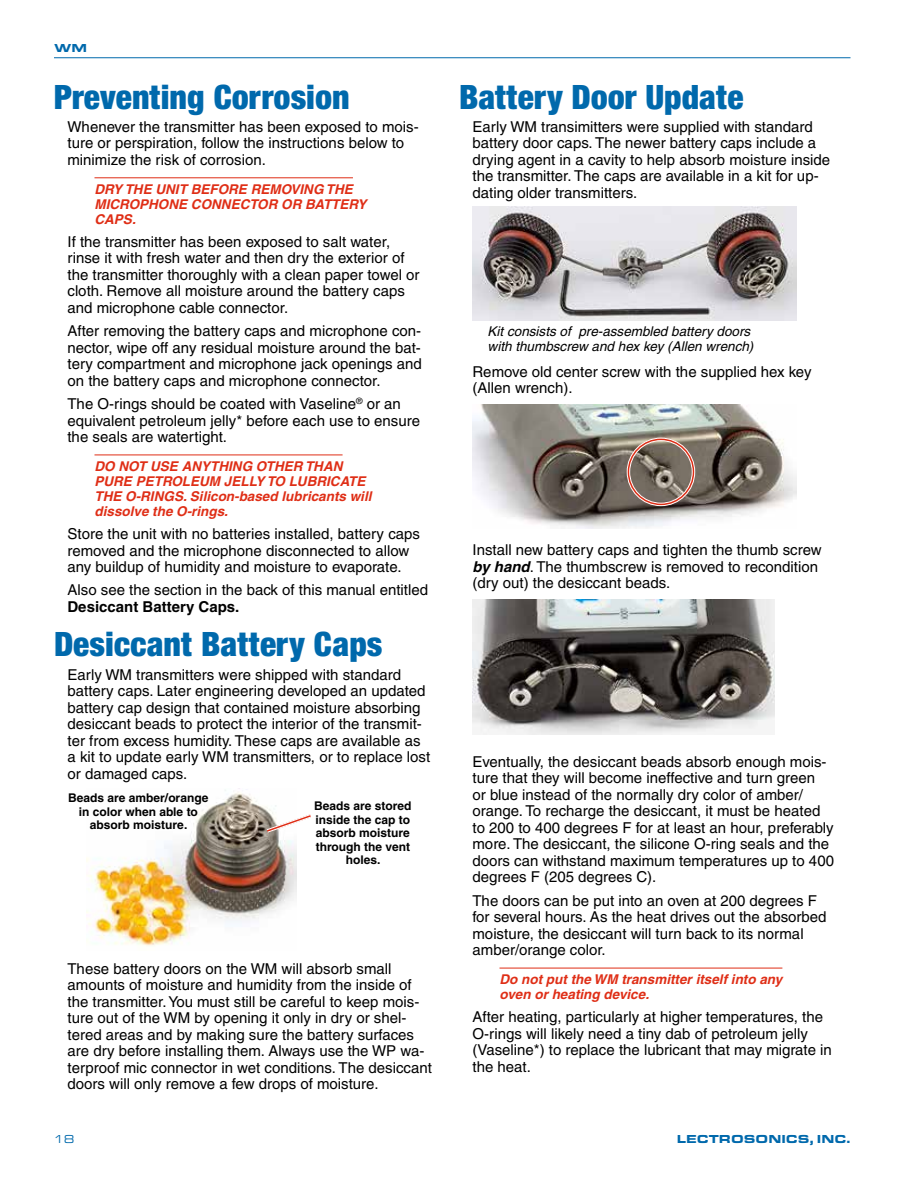
<style>
.page{position:relative;width:918px;height:1188px;background:#fff}
.page>*{position:absolute;margin:0;border:0;box-sizing:border-box;transform-origin:0 0}
.t1{font:900 condensed 36px "Sans";color:#0069ac}
.t2{font:15px/16.5px "Helvetica";color:#000}
.t3{font:700 15px "Helvetica";color:#000}
.t4{font:italic 700 13.5px/15px "Helvetica";color:#df2e16}
.t5{font:italic 13.5px/15px "Helvetica";color:#000}
.t6{font:700 12px/13.5px "Helvetica";color:#000;text-align:center}
.t7{font:900 12px "Eurostile Extended";color:#0069ac}
.t8{font:12px "Eurostile Extended";color:#0069ac}
.s1{font-weight:700;font-style:italic}
</style>
<div class="page">
<hr style="left:54px;top:57px;width:796px;height:1px;background:#0069ac">
<hr style="left:94px;top:177px;width:259px;height:1px;background:#df2e16">
<hr style="left:94px;top:455px;width:249px;height:1px;background:#df2e16">
<img style="left:87px;top:790px;width:210px;height:156px">
<svg style="left:263px;top:812px;width:48px;height:23px"></svg>
<hr style="left:500px;top:968px;width:282px;height:1px;background:#df2e16">
<img style="left:472px;top:206px;width:324px;height:115px">
<img style="left:472px;top:404px;width:324px;height:124px">
<div style="left:627px;top:438px;width:68px;height:68px;border:3px solid #df2e16;border-radius:50%"></div>
<div style="left:627px;top:438px;width:68px;height:68px;border:1px solid #fff;border-radius:50%"></div>
<div style="left:629px;top:440px;width:63px;height:63px;border:1px solid #fff;border-radius:50%"></div>
<img style="left:472px;top:599px;width:303px;height:136px">
<p class="t7" style="left:54px;top:41px;width:35px">WM</p>
<h1 class="t1" style="left:54px;top:75px;width:297px">Preventing Corrosion</h1>
<p class="t2" style="left:68px;top:118px;width:353px">Whenever the transmitter has been exposed to mois&shy;ture or perspiration, follow the instructions below to minimize the risk of corrosion.</p>
<p class="t4" style="left:94px;top:181px;width:274px">DRY THE UNIT BEFORE REMOVING THE<br>MICROPHONE CONNECTOR OR BATTERY<br>CAPS.</p>
<p class="t2" style="left:68px;top:233px;width:354px">If the transmitter has been exposed to salt water, rinse it with fresh water and then dry the exterior of the transmitter thoroughly with a clean paper towel or cloth. Remove all moisture around the battery caps and microphone cable connector.</p>
<p class="t2" style="left:68px;top:323px;width:356px;text-align:justify">After removing the battery caps and microphone con&shy;nector, wipe off any residual moisture around the bat&shy;tery compartment and microphone jack openings and on the battery caps and microphone connector.</p>
<p class="t2" style="left:67px;top:396px;width:354px">The O-rings should be coated with Vaseline<sup>®</sup> or an equivalent petroleum jelly* before each use to ensure the seals are watertight.</p>
<p class="t4" style="left:94px;top:458px;width:279px">DO NOT USE ANYTHING OTHER THAN<br>PURE PETROLEUM JELLY TO LUBRICATE<br>THE O-RINGS. Silicon-based lubricants will dissolve the O-rings.</p>
<p class="t2" style="left:68px;top:526px;width:354px">Store the unit with no batteries installed, battery caps removed and the microphone disconnected to allow any buildup of humidity and moisture to evaporate.</p>
<p class="t2" style="left:68px;top:582px;width:362px">Also see the section in the back of this manual entitled</p>
<p class="t3" style="left:68px;top:597px;width:173px">Desiccant Battery Caps.</p>
<h1 class="t1" style="left:54px;top:623px;width:330px">Desiccant Battery Caps</h1>
<p class="t2" style="left:68px;top:666px;width:364px">Early WM transmitters were shipped with standard battery caps. Later engineering developed an updated battery cap design that contained moisture absorbing desiccant beads to protect the interior of the transmit&shy;ter from excess humidity. These caps are available as a kit to update early WM transmitters, or to replace lost or damaged caps.</p>
<p class="t6" style="left:314px;top:799px;width:99px">Beads are stored inside the cap to absorb moisture through the vent holes.</p>
<p class="t6" style="left:68px;top:791px;width:142px">Beads are amber/orange in color when able to absorb moisture.</p>
<p class="t2" style="left:68px;top:960px;width:366px">These battery doors on the WM will absorb small amounts of moisture and humidity from the inside of the transmitter. You must still be careful to keep mois&shy;ture out of the WM by opening it only in dry or shel&shy;tered areas and by making sure the battery surfaces are dry before installing them. Always use the WP wa&shy;terproof mic connector in wet conditions. The desiccant doors will only remove a few drops of moisture.</p>
<h1 class="t1" style="left:459px;top:75px;width:286px">Battery Door Update</h1>
<p class="t2" style="left:472px;top:118px;width:359px">Early WM transimitters were supplied with standard battery door caps. The newer battery caps include a drying agent in a cavity to help absorb moisture inside the transmitter. The caps are available in a kit for up&shy;dating older transmitters.</p>
<p class="t5" style="left:488px;top:324px;width:267px">Kit consists of pre-assembled battery doors with thumbscrew and hex key (Allen wrench)</p>
<p class="t2" style="left:472px;top:363px;width:341px">Remove old center screw with the supplied hex key (Allen wrench).</p>
<p class="t2" style="left:472px;top:542px;width:351px">Install new battery caps and tighten the thumb screw <span class="s1">by hand</span>. The thumbscrew is removed to recondition (dry out) the desiccant beads.</p>
<p class="t2" style="left:472px;top:753px;width:363px">Eventually, the desiccant beads absorb enough mois&shy;ture that they will become ineffective and turn green<br>or blue instead of the normally dry color of amber/ orange. To recharge the desiccant, it must be heated to 200 to 400 degrees F for at least an hour, preferably more. The desiccant, the silicone O-ring seals and the doors can withstand maximum temperatures up to 400 degrees F (205 degrees C).</p>
<p class="t2" style="left:472px;top:892px;width:356px">The doors can be put into an oven at 200 degrees F for several hours. As the heat drives out the absorbed moisture, the desiccant will turn back to its normal amber/orange color.</p>
<p class="t4" style="left:500px;top:971px;width:284px">Do not put the WM transmitter itself into any oven or heating device.</p>
<p class="t2" style="left:472px;top:1009px;width:361px">After heating, particularly at higher temperatures, the O-rings will likely need a tiny dab of petroleum jelly (Vaseline*) to replace the lubricant that may migrate in the heat.</p>
<p class="t8" style="left:54px;top:1133px;width:22px">18</p>
<p class="t7" style="left:677px;top:1132px;width:175px">LECTROSONICS, INC.</p>
</div>
